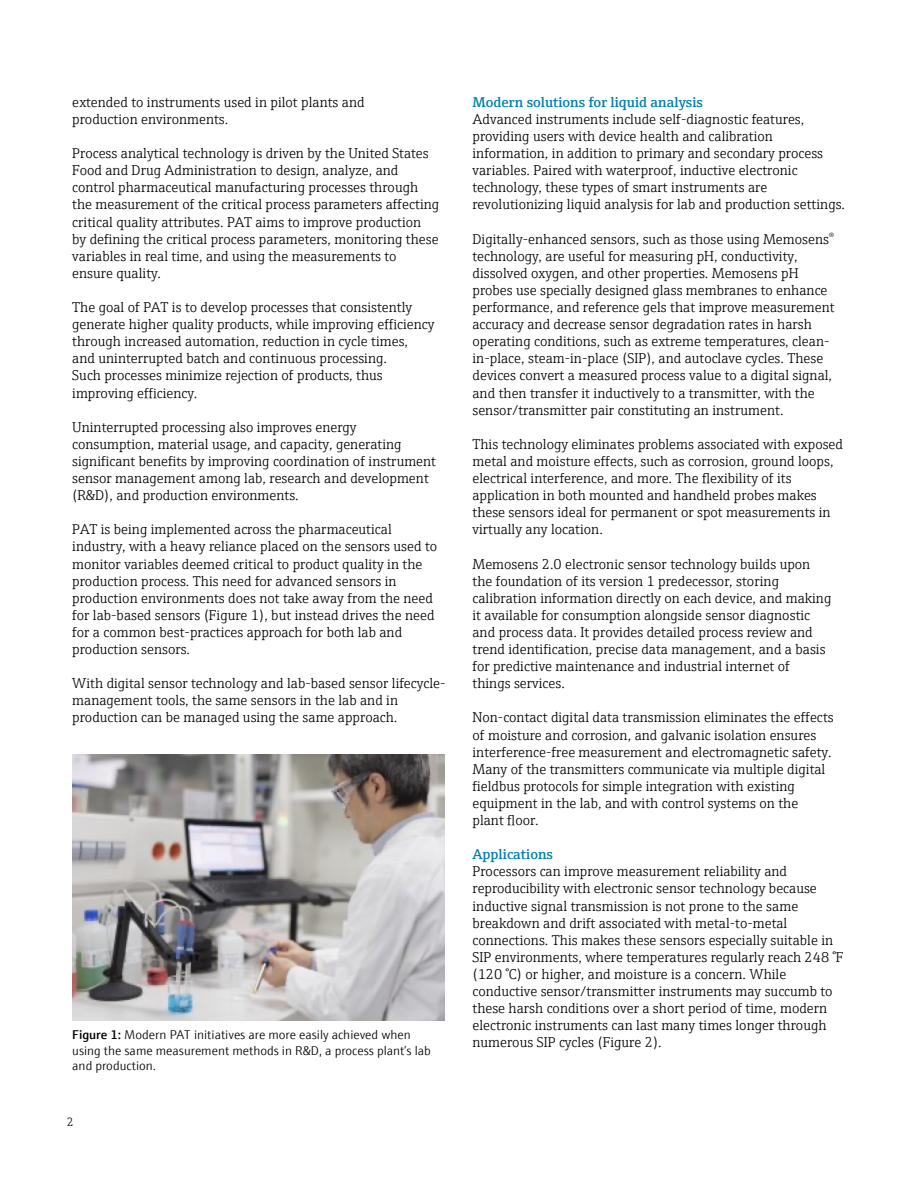
<style>
.page{position:relative;width:918px;height:1188px;background:#fff}
.page>*{position:absolute;margin:0;border:0;box-sizing:border-box;transform-origin:0 0}
.t1{font:300 14.25px/17.1px "E+H Serif";color:#000}
.t2{font:600 14.25px "E+H Serif";color:#0081ad}
.t3{font:300 12.75px/15.3px "E+H Sans";color:#000}
.t4{font:300 12px "E+H Serif";color:#000}
.s1{font-weight:600}
</style>
<div class="page">
<img style="left:72px;top:755px;width:373px;height:266px">
<p class="t1" style="left:72px;top:92px;width:294px">extended to instruments used in pilot plants and production environments.</p>
<p class="t1" style="left:72px;top:144px;width:369px">Process analytical technology is driven by the United States Food and Drug Administration to design, analyze, and control pharmaceutical manufacturing processes through the measurement of the critical process parameters affecting critical quality attributes. PAT aims to improve production<br>by defining the critical process parameters, monitoring these variables in real time, and using the measurements to ensure quality.</p>
<p class="t1" style="left:72px;top:298px;width:364px">The goal of PAT is to develop processes that consistently generate higher quality products, while improving efficiency through increased automation, reduction in cycle times, and uninterrupted batch and continuous processing.<br>Such processes minimize rejection of products, thus improving efficiency.</p>
<p class="t1" style="left:72px;top:417px;width:365px">Uninterrupted processing also improves energy consumption, material usage, and capacity, generating significant benefits by improving coordination of instrument sensor management among lab, research and development (R&amp;D), and production environments.</p>
<p class="t1" style="left:72px;top:520px;width:366px">PAT is being implemented across the pharmaceutical industry, with a heavy reliance placed on the sensors used to monitor variables deemed critical to product quality in the production process. This need for advanced sensors in production environments does not take away from the need for lab-based sensors (Figure 1), but instead drives the need for a common best-practices approach for both lab and production sensors.</p>
<p class="t1" style="left:72px;top:674px;width:375px">With digital sensor technology and lab-based sensor lifecycle&shy;management tools, the same sensors in the lab and in production can be managed using the same approach.</p>
<p class="t3" style="left:72px;top:1027px;width:360px"><span class="s1">Figure 1:</span> Modern PAT initiatives are more easily achieved when using the same measurement methods in R&amp;D, a process plant’s lab and production.</p>
<p class="t4" style="left:67px;top:1113px;width:8px">2</p>
<p class="t2" style="left:472px;top:91px;width:232px">Modern solutions for liquid analysis</p>
<p class="t1" style="left:472px;top:110px;width:374px">Advanced instruments include self-diagnostic features, providing users with device health and calibration information, in addition to primary and secondary process variables. Paired with waterproof, inductive electronic technology, these types of smart instruments are revolutionizing liquid analysis for lab and production settings.</p>
<p class="t1" style="left:472px;top:229px;width:364px">Digitally-enhanced sensors, such as those using Memosens<sup>® </sup>technology, are useful for measuring pH, conductivity, dissolved oxygen, and other properties. Memosens pH probes use specially designed glass membranes to enhance performance, and reference gels that improve measurement accuracy and decrease sensor degradation rates in harsh operating conditions, such as extreme temperatures, clean&shy;in-place, steam-in-place (SIP), and autoclave cycles. These devices convert a measured process value to a digital signal, and then transfer it inductively to a transmitter, with the sensor/transmitter pair constituting an instrument.</p>
<p class="t1" style="left:472px;top:434px;width:372px">This technology eliminates problems associated with exposed metal and moisture effects, such as corrosion, ground loops, electrical interference, and more. The flexibility of its application in both mounted and handheld probes makes these sensors ideal for permanent or spot measurements in virtually any location.</p>
<p class="t1" style="left:472px;top:554px;width:360px">Memosens 2.0 electronic sensor technology builds upon the foundation of its version 1 predecessor, storing calibration information directly on each device, and making it available for consumption alongside sensor diagnostic and process data. It provides detailed process review and trend identification, precise data management, and a basis for predictive maintenance and industrial internet of things services.</p>
<p class="t1" style="left:472px;top:708px;width:363px">Non-contact digital data transmission eliminates the effects of moisture and corrosion, and galvanic isolation ensures interference-free measurement and electromagnetic safety.<br>Many of the transmitters communicate via multiple digital fieldbus protocols for simple integration with existing equipment in the lab, and with control systems on the<br>plant floor.</p>
<p class="t2" style="left:472px;top:843px;width:82px">Applications</p>
<p class="t1" style="left:472px;top:862px;width:372px">Processors can improve measurement reliability and reproducibility with electronic sensor technology because inductive signal transmission is not prone to the same breakdown and drift associated with metal-to-metal connections. This makes these sensors especially suitable in SIP environments, where temperatures regularly reach 248 °F (120 °C) or higher, and moisture is a concern. While conductive sensor/transmitter instruments may succumb to these harsh conditions over a short period of time, modern electronic instruments can last many times longer through numerous SIP cycles (Figure 2).</p>
</div>
